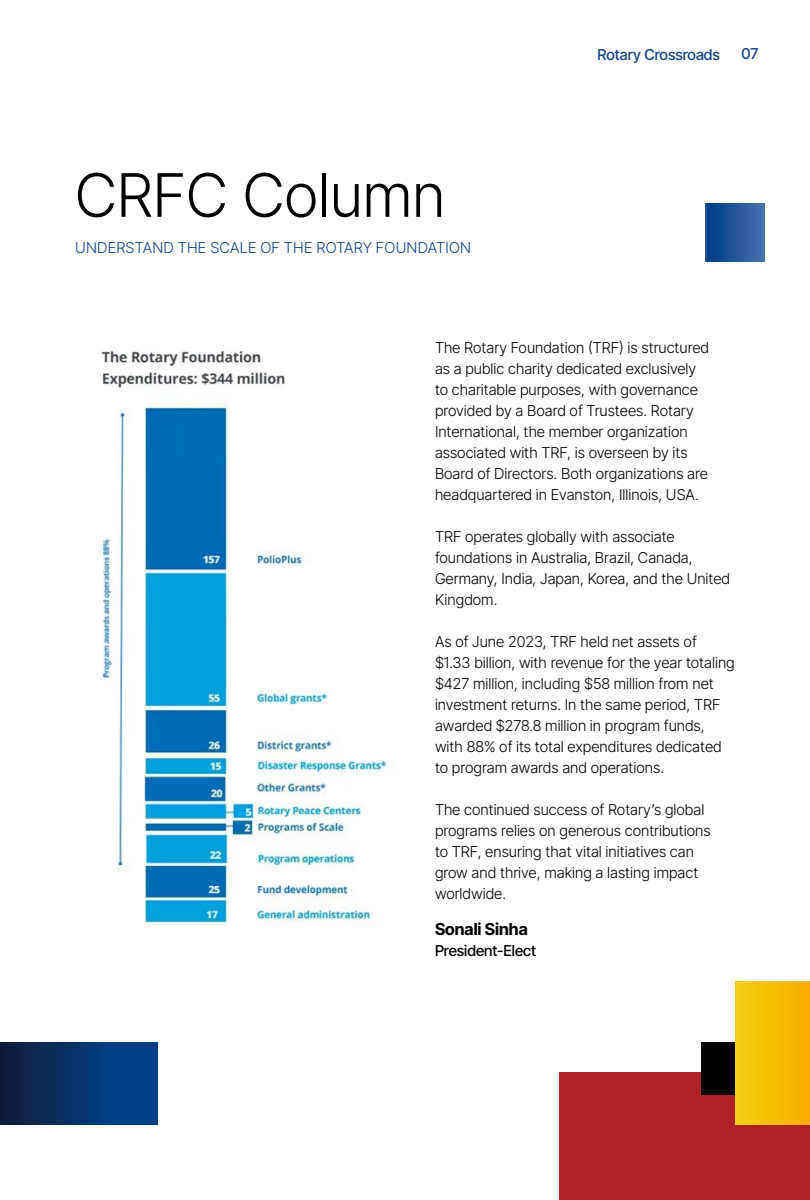
<style>
.page{position:relative;width:810px;height:1200px;background:#fff}
.page>*{position:absolute;margin:0;border:0;box-sizing:border-box;transform-origin:0 0}
.t1{font:300 60px "Inter Tight";color:#000}
.t2{font:700 16.5px "Inter Tight";color:#000}
.t3{font:300 15px/21px "Inter Tight";color:#000}
.t4{font:300 15px "Inter Tight";letter-spacing:.015em;color:#0f4287}
.t5{font:500 15px "Inter Tight";color:#0f4287}
.t6{font:500 15px "Inter Tight";color:#000}
</style>
<div class="page">
<div style="left:560px;top:1072px;width:250px;height:128px;background:#ae2123"></div>
<div style="left:0;top:1042px;width:158px;height:83px;background:linear-gradient(to right,#101e3c,#004696)"></div>
<div style="left:701px;top:1042px;width:49px;height:53px;background:#000"></div>
<div style="left:735px;top:981px;width:75px;height:144px;background:linear-gradient(to right,#f2d113,#f7ad00)"></div>
<div style="left:706px;top:203px;width:58px;height:59px;background:linear-gradient(to right,#003d84,#456eae)"></div>
<img style="left:101px;top:351px;width:288px;height:577px">
<h1 class="t1" style="left:75px;top:153px;width:372px">CRFC Column</h1>
<p class="t4" style="left:75px;top:237px;width:397px">UNDERSTAND THE SCALE OF THE ROTARY FOUNDATION</p>
<p class="t5" style="left:598px;top:44px;width:124px">Rotary Crossroads</p>
<p class="t5" style="left:742px;top:43px;width:18px">07</p>
<p class="t3" style="left:435px;top:337px;width:276px">The Rotary Foundation (TRF) is structured as a public charity dedicated exclusively to charitable purposes, with governance provided by a Board of Trustees. Rotary International, the member organization associated with TRF, is overseen by its Board of Directors. Both organizations are headquartered in Evanston, Illinois, USA.</p>
<p class="t3" style="left:435px;top:526px;width:297px">TRF operates globally with associate foundations in Australia, Brazil, Canada, Germany, India, Japan, Korea, and the United Kingdom.</p>
<p class="t3" style="left:435px;top:631px;width:301px">As of June 2023, TRF held net assets of $1.33 billion, with revenue for the year totaling $427 million, including $58 million from net investment returns. In the same period, TRF awarded $278.8 million in program funds, with 88% of its total expenditures dedicated to program awards and operations.</p>
<p class="t3" style="left:435px;top:799px;width:277px">The continued success of Rotary’s global programs relies on generous contributions to TRF, ensuring that vital initiatives can grow and thrive, making a lasting impact worldwide.</p>
<p class="t2" style="left:435px;top:917px;width:94px">Sonali Sinha</p>
<p class="t6" style="left:435px;top:940px;width:103px">President-Elect</p>
</div>
